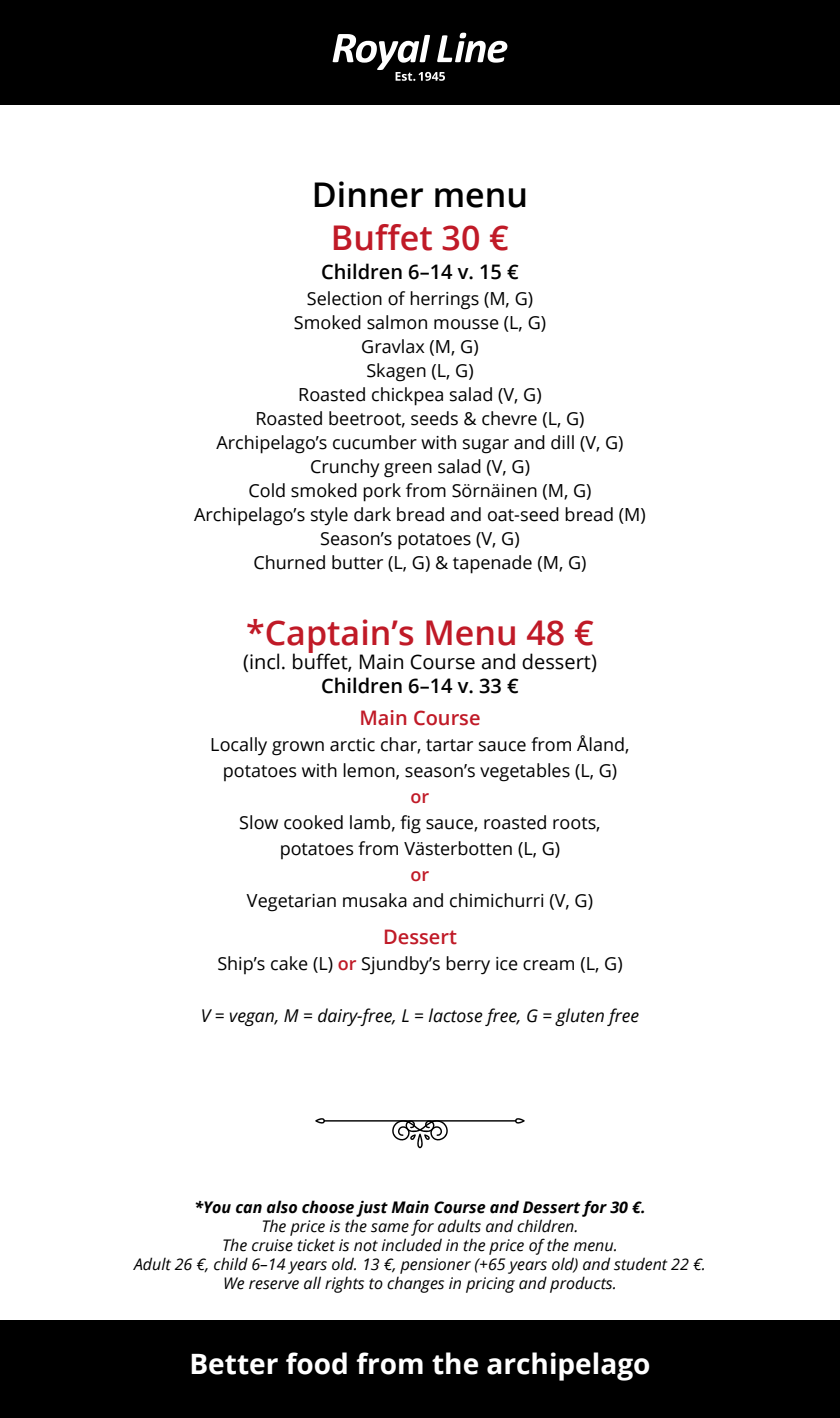
<style>
.page{position:relative;width:840px;height:1418px;background:#fff}
.page>*{position:absolute;margin:0;border:0;box-sizing:border-box;transform-origin:0 0}
.t1{font:600 34px "Open Sans";color:#c01a27}
.t2{font:600 34px "Open Sans";color:#000}
.t3{font:700 28px "Open Sans";color:#fff}
.t4{font:600 20px "Open Sans";color:#000}
.t5{font:20px "Open Sans";color:#000}
.t6{font:600 20px "Open Sans";color:#c01a27}
.t7{font:18px/24px "Open Sans";color:#000;text-align:center}
.t8{font:600 18px "Open Sans";color:#c01a27}
.t9{font:italic 17.6px "Open Sans";color:#000}
.t10{font:italic 16px/19.2px "Open Sans";color:#000;text-align:center}
.t11{font:italic 700 16px "Open Sans";color:#000}
.s1{font-weight:600;color:#c01a27}
</style>
<div class="page">
<svg style="left:514px;top:1118px;width:10px;height:6px"></svg>
<svg style="left:315px;top:1118px;width:10px;height:6px"></svg>
<hr style="left:323px;top:1120px;width:193px;height:1px;background:#000">
<svg style="left:392px;top:1120px;width:55px;height:28px"></svg>
<div style="left:0;top:1320px;width:839px;height:97px;background:#000"></div>
<div style="left:0;top:0;width:839px;height:105px;background:#000"></div>
<svg style="left:332px;top:33px;width:175px;height:48px"></svg>
<h1 class="t2" style="left:312px;top:171px;width:217px">Dinner menu</h1>
<h1 class="t1" style="left:331px;top:214px;width:179px">Buffet 30 €</h1>
<p class="t4" style="left:321px;top:258px;width:199px">Children 6–14 v. 15 €</p>
<p class="t7" style="left:194px;top:286px;width:453px">Selection of herrings (M, G)<br>Smoked salmon mousse (L, G)<br>Gravlax (M, G)<br>Skagen (L, G)<br>Roasted chickpea salad (V, G)<br>Roasted beetroot, seeds &amp; chevre (L, G)<br>Archipelago’s cucumber with sugar and dill (V, G)<br>Crunchy green salad (V, G)<br>Cold smoked pork from Sörnäinen (M, G)<br>Archipelago’s style dark bread and oat-seed bread (M)<br>Season’s potatoes (V, G)<br>Churned butter (L, G) &amp; tapenade (M, G)</p>
<h1 class="t1" style="left:246px;top:609px;width:349px">*Captain’s Menu 48 €</h1>
<p class="t5" style="left:243px;top:648px;width:355px">(incl. buffet, Main Course and dessert)</p>
<p class="t4" style="left:321px;top:672px;width:199px">Children 6–14 v. 33 €</p>
<p class="t6" style="left:359px;top:704px;width:123px">Main Course</p>
<p class="t7" style="left:210px;top:731px;width:420px;line-height:26px">Locally grown arctic char, tartar sauce from Åland, potatoes with lemon, season’s vegetables (L, G)</p>
<p class="t8" style="left:410px;top:784px;width:20px">or</p>
<p class="t7" style="left:239px;top:809px;width:363px;line-height:26px">Slow cooked lamb, fig sauce, roasted roots, potatoes from Västerbotten (L, G)</p>
<p class="t8" style="left:410px;top:862px;width:20px">or</p>
<p class="t7" style="left:247px;top:887px;width:347px">Vegetarian musaka and chimichurri (V, G)</p>
<p class="t6" style="left:383px;top:923px;width:75px">Dessert</p>
<p class="t7" style="left:217px;top:951px;width:406px">Ship’s cake (L) <span class="s1">or</span> Sjundby’s berry ice cream (L, G)</p>
<p class="t9" style="left:201px;top:1003px;width:440px">V = vegan, M = dairy-free, L = lactose free, G = gluten free</p>
<p class="t11" style="left:194px;top:1195px;width:452px">*You can also choose just Main Course and Dessert for 30 €.</p>
<p class="t10" style="left:134px;top:1215px;width:573px">The price is the same for adults and children.<br>The cruise ticket is not included in the price of the menu.<br>Adult 26 €, child 6–14 years old. 13 €, pensioner (+65 years old) and student 22 €.<br>We reserve all rights to changes in pricing and products.</p>
<h2 class="t3" style="left:189px;top:1344px;width:462px">Better food from the archipelago</h2>
</div>
